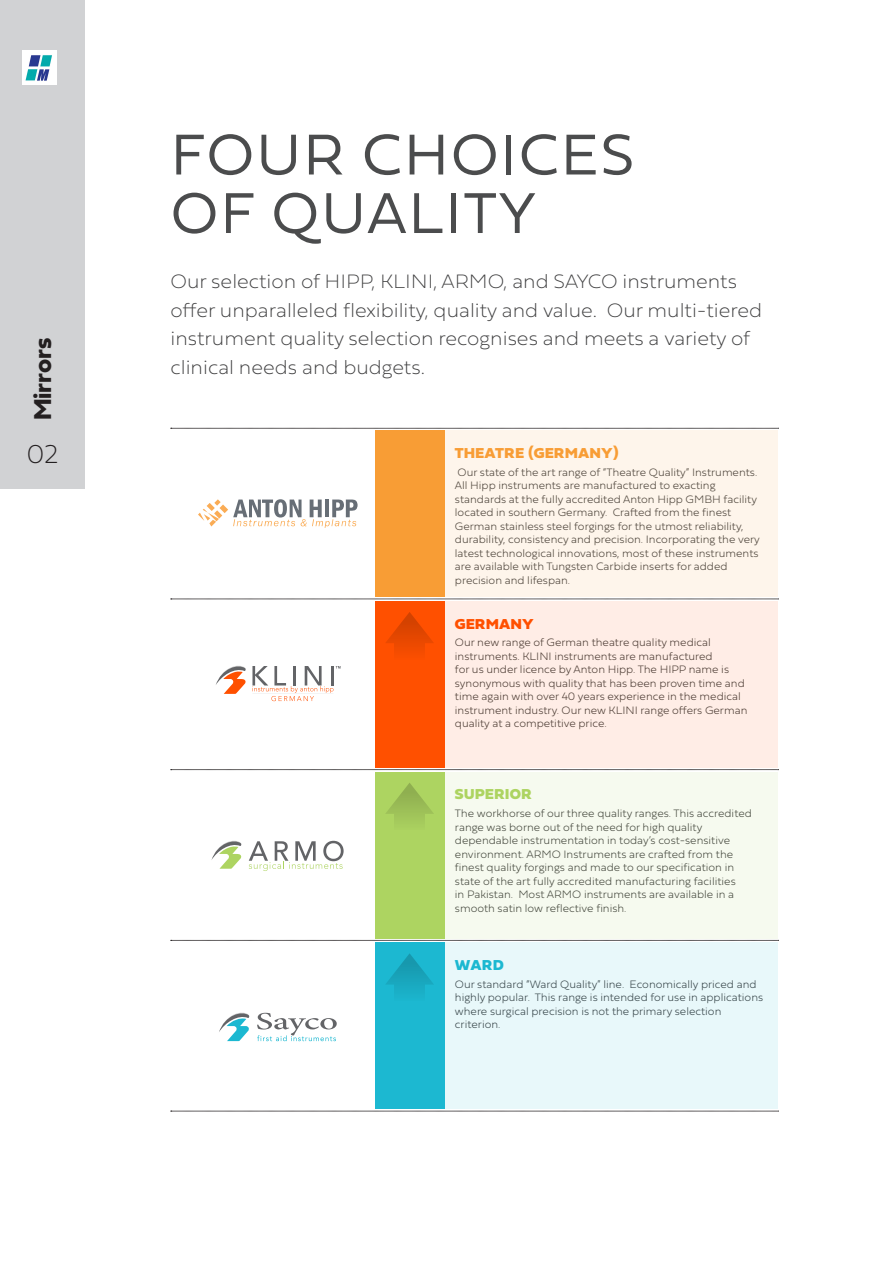
<style>
.page{position:relative;width:893px;height:1263px;background:#fff}
.page>*{position:absolute;margin:0;border:0;box-sizing:border-box;transform-origin:0 0}
.t1{font:60px/58.5px "Fieldwork Hum Light";letter-spacing:.03em;color:#4b4c4d}
.t2{font:27px "Fieldwork Hum Hair";color:#231f20}
.t3{font:700 25.5px "Fieldwork Hum";color:#231f20}
.t4{font:20.25px/28.5px "Fieldwork Hum Hair";color:#3e3e3f}
.t5{font:15px "Fieldwork Hum Black";letter-spacing:.03em;color:#f89d35}
.t6{font:15px "Fieldwork Hum Black";letter-spacing:.03em;color:#add461}
.t7{font:15px "Fieldwork Hum Black";letter-spacing:.03em;color:#ff5000}
.t8{font:15px "Fieldwork Hum Black";color:#1cb8d1}
.t9{font:100 11.25px/13.5px "Fieldwork Hum";color:#3e3e3f}
</style>
<div class="page">
<div style="left:0;top:0;width:85px;height:489px;background:#d1d2d4"></div>
<svg style="left:219px;top:1012px;width:31px;height:29px"></svg>
<svg style="left:257px;top:1013px;width:80px;height:28px"></svg>
<div style="left:444px;top:430px;width:334px;height:167px;background:#fef5eb"></div>
<div style="left:444px;top:601px;width:334px;height:166px;background:#ffede6"></div>
<div style="left:444px;top:772px;width:334px;height:166px;background:#f6faef"></div>
<div style="left:444px;top:943px;width:334px;height:166px;background:#e8f8fa"></div>
<div style="left:375px;top:430px;width:69px;height:167px;background:#f89d35"></div>
<div style="left:375px;top:601px;width:69px;height:166px;background:#ff5000"></div>
<div style="left:375px;top:772px;width:69px;height:166px;background:#add461"></div>
<div style="left:375px;top:943px;width:69px;height:166px;background:#1cb8d1"></div>
<svg style="left:211px;top:841px;width:31px;height:28px"></svg>
<svg style="left:249px;top:841px;width:95px;height:30px"></svg>
<svg style="left:216px;top:666px;width:30px;height:28px"></svg>
<svg style="left:252px;top:666px;width:89px;height:35px"></svg>
<svg style="left:171px;top:428px;width:608px;height:1px"></svg>
<svg style="left:171px;top:599px;width:608px;height:1px"></svg>
<svg style="left:171px;top:769px;width:608px;height:1px"></svg>
<svg style="left:171px;top:940px;width:608px;height:1px"></svg>
<svg style="left:171px;top:1111px;width:608px;height:1px"></svg>
<svg style="left:198px;top:499px;width:160px;height:29px"></svg>
<svg style="left:386px;top:953px;width:47px;height:31px"></svg>
<div style="left:395px;top:978px;width:30px;height:22px;background:#1aacc4"></div>
<svg style="left:386px;top:783px;width:48px;height:31px"></svg>
<div style="left:395px;top:808px;width:30px;height:22px;background:#a3c75b"></div>
<svg style="left:386px;top:612px;width:48px;height:31px"></svg>
<div style="left:395px;top:637px;width:30px;height:22px;background:#f04b00"></div>
<img style="left:23px;top:50px;width:34px;height:34px">
<h3 class="t3" style="left:23px;top:420px;width:84px;rotate:-90deg">Mirrors</h3>
<h2 class="t2" style="left:26px;top:432px;width:34px">02</h2>
<h1 class="t1" style="left:171px;top:122px;width:465px">FOUR CHOICES<br>OF QUALITY</h1>
<h3 class="t4" style="left:171px;top:266px;width:593px">Our selection of HIPP, KLINI, ARMO, and SAYCO instruments offer unparalleled flexibility, quality and value. Our multi-tiered instrument quality selection recognises and meets a variety of clinical needs and budgets.</h3>
<h3 class="t5" style="left:455px;top:439px;width:165px">THEATRE (GERMANY)</h3>
<p class="t9" style="left:455px;top:464px;width:306px">Our state of the art range of “Theatre Quality” Instruments.<br>All Hipp instruments are manufactured to exacting standards at the fully accredited Anton Hipp GMBH facility located in southern Germany. Crafted from the finest German stainless steel forgings for the utmost reliability, durability, consistency and precision. Incorporating the very latest technological innovations, most of these instruments are available with Tungsten Carbide inserts for added precision and lifespan.</p>
<h3 class="t7" style="left:455px;top:610px;width:80px">GERMANY</h3>
<p class="t9" style="left:455px;top:635px;width:294px">Our new range of German theatre quality medical instruments. KLINI instruments are manufactured<br>for us under licence by Anton Hipp. The HIPP name is synonymous with quality that has been proven time and time again with over 40 years experience in the medical instrument industry. Our new KLINI range offers German quality at a competitive price.</p>
<h3 class="t6" style="left:455px;top:781px;width:78px">SUPERIOR</h3>
<p class="t9" style="left:455px;top:806px;width:298px">The workhorse of our three quality ranges. This accredited range was borne out of the need for high quality dependable instrumentation in today’s cost-sensitive environment. ARMO Instruments are crafted from the finest quality forgings and made to our specification in state of the art fully accredited manufacturing facilities<br>in Pakistan. Most ARMO instruments are available in a smooth satin low reflective finish.</p>
<h3 class="t8" style="left:455px;top:951px;width:50px">WARD</h3>
<p class="t9" style="left:455px;top:977px;width:310px">Our standard “Ward Quality” line. Economically priced and highly popular. This range is intended for use in applications where surgical precision is not the primary selection criterion.</p>
</div>
